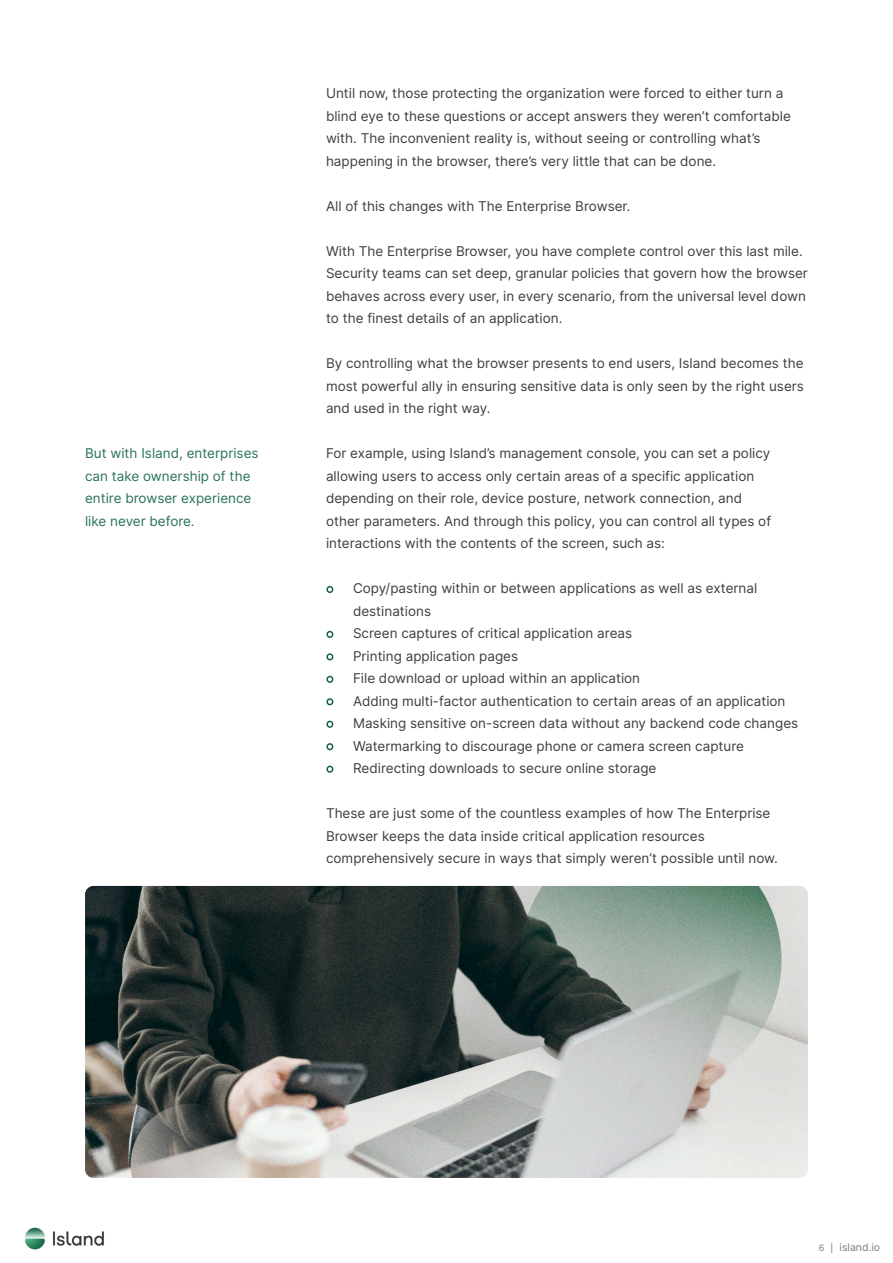
<style>
.page{position:relative;width:893px;height:1263px;background:#fff}
.page>*{position:absolute;margin:0;border:0;box-sizing:border-box;transform-origin:0 0}
.t1{font:13.5px/22.5px "Inter";color:#3e3e3f}
.t2{font:13.5px/22.5px "Inter";color:#2a7355}
.t3{font:10.5px "Inter";color:#7c7c7f}
.s1{font-family:"Adobe Hebrew"}
.s2{font-size:9px}
.s3{font-size:8.25px}
</style>
<div class="page">
<img style="left:25px;top:1227px;width:79px;height:23px">
<div style="left:326px;top:586px;width:7px;height:7px;border:2px solid #126342;border-radius:50%"></div>
<div style="left:326px;top:631px;width:7px;height:7px;border:2px solid #126342;border-radius:50%"></div>
<div style="left:326px;top:653px;width:7px;height:7px;border:2px solid #126342;border-radius:50%"></div>
<div style="left:326px;top:676px;width:7px;height:7px;border:2px solid #126342;border-radius:50%"></div>
<div style="left:326px;top:698px;width:7px;height:7px;border:2px solid #126342;border-radius:50%"></div>
<div style="left:326px;top:721px;width:7px;height:7px;border:2px solid #126342;border-radius:50%"></div>
<div style="left:326px;top:743px;width:7px;height:7px;border:2px solid #126342;border-radius:50%"></div>
<div style="left:326px;top:766px;width:7px;height:7px;border:2px solid #126342;border-radius:50%"></div>
<img style="left:85px;top:886px;width:723px;height:292px">
<p class="t2" style="left:85px;top:442px;width:175px">But with Island, enterprises can take ownership of the entire browser experience like never before<span class="s1">.</span></p>
<p class="t1" style="left:326px;top:82px;width:466px">Until now, those protecting the organization were forced to either turn a blind eye to these questions or accept answers they weren’t comfortable with. The inconvenient reality is, without seeing or controlling what’s happening in the browser, there’s very little that can be done.</p>
<p class="t1" style="left:326px;top:194px;width:306px">All of this changes with The Enterprise Browser.</p>
<p class="t1" style="left:326px;top:239px;width:483px">With The Enterprise Browser, you have complete control over this last mile.<br>Security teams can set deep, granular policies that govern how the browser behaves across every user, in every scenario, from the universal level down to the finest details of an application.</p>
<p class="t1" style="left:326px;top:352px;width:479px;text-align:justify">By controlling what the browser presents to end users, Island becomes the most powerful ally in ensuring sensitive data is only seen by the right users and used in the right way.</p>
<p class="t1" style="left:326px;top:442px;width:447px">For example, using Island’s management console, you can set a policy allowing users to access only certain areas of a specific application depending on their role, device posture, network connection, and other parameters. And through this policy, you can control all types of interactions with the contents of the screen, such as:</p>
<p class="t1" style="left:353px;top:577px;width:406px;text-indent:-27px">• Copy/pasting within or between applications as well as external destinations</p>
<p class="t1" style="left:326px;top:622px;width:308px">• Screen captures of critical application areas</p>
<p class="t1" style="left:326px;top:644px;width:194px">• Printing application pages</p>
<p class="t1" style="left:326px;top:667px;width:316px">• File download or upload within an application</p>
<p class="t1" style="left:326px;top:689px;width:461px">• Adding multi-factor authentication to certain areas of an application</p>
<p class="t1" style="left:326px;top:712px;width:474px">• Masking sensitive on-screen data without any backend code changes</p>
<p class="t1" style="left:326px;top:734px;width:420px">• Watermarking to discourage phone or camera screen capture</p>
<p class="t1" style="left:326px;top:757px;width:332px">• Redirecting downloads to secure online storage</p>
<p class="t1" style="left:326px;top:802px;width:453px">These are just some of the countless examples of how The Enterprise<br>Browser keeps the data inside critical application resources comprehensively secure in ways that simply weren’t possible until now.</p>
<p class="t3" style="left:819px;top:1240px;width:63px"><span class="s2">6</span> <span class="s3">|</span> island.io</p>
</div>
